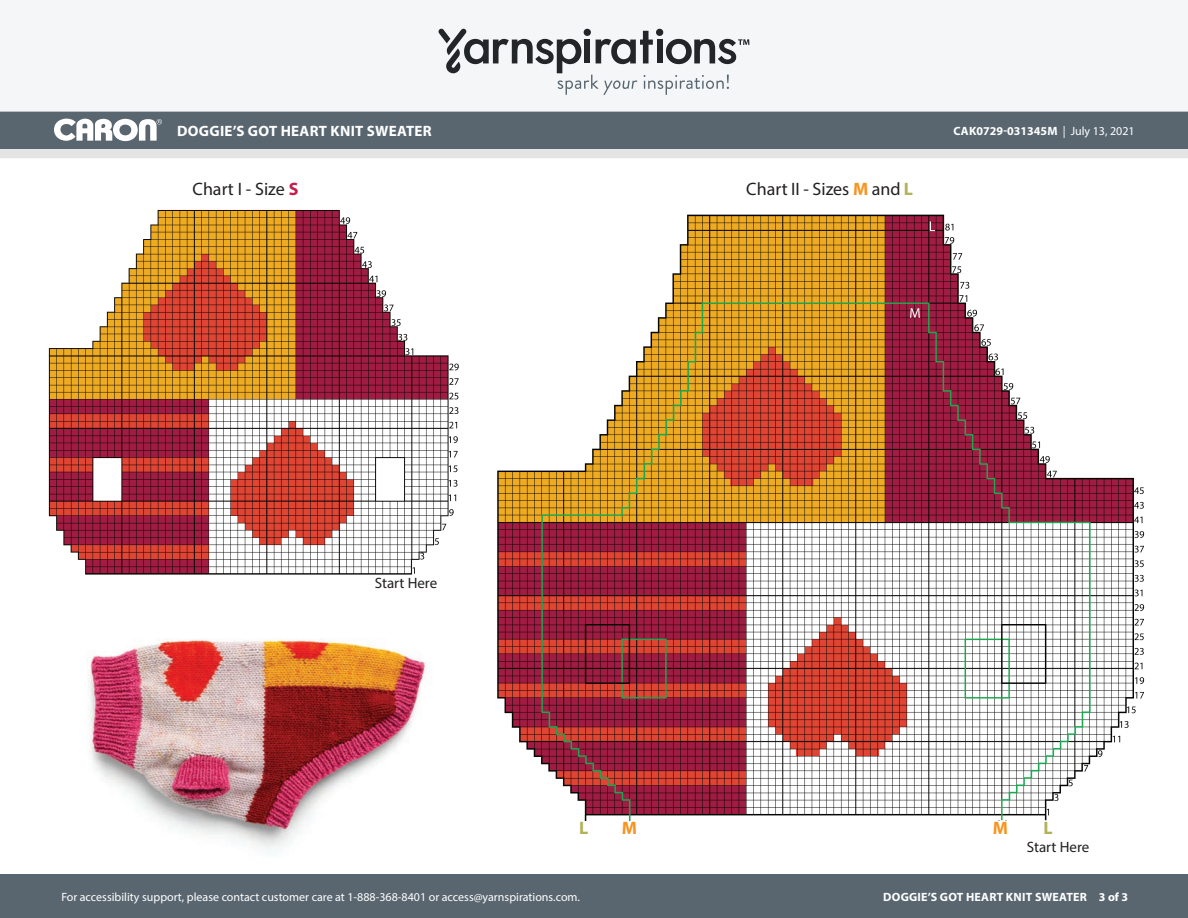
<style>
.page{position:relative;width:1188px;height:918px;background:#fff}
.page>*{position:absolute;margin:0;border:0;box-sizing:border-box;transform-origin:0 0}
.Body_-__Auto_Style_w{font:18px "Myriad Pro";color:#231f20}
.Body_-__Auto_Style_w-2{font:700 18px "Myriad Pro";color:#b2b258}
.Body_-__Auto_Style_w-3{font:700 18px "Myriad Pro";color:#f79420}
.t1{font:700 15px "Myriad Pro";letter-spacing:.02em;color:#fff}
.Body_-__Auto_Style_w-4{font:15px "Myriad Pro";color:#231f20}
.t2{font:12px "Myriad Pro";color:#fff}
.t3{font:700 12px "Myriad Pro";letter-spacing:.02em;color:#fff}
.t4{font:700 12px "Myriad Pro";color:#fff}
.s1{font-weight:400}
.s2{font-weight:700;color:#c41e49}
.s3{font-weight:700;color:#f79420}
.s4{font-weight:700;color:#b2b258}
</style>
<div class="page">
<div style="left:0;top:875px;width:1188px;height:43px;background:#596670"></div>
<div style="left:0;top:149px;width:1188px;height:9px;background:#e4e4e4"></div>
<div style="left:0;top:111px;width:1188px;height:38px;background:#596670"></div>
<div style="left:0;top:0;width:1188px;height:112px;background:#f4f6f7"></div>
<svg style="left:438px;top:29px;width:311px;height:66px"></svg>
<svg style="left:54px;top:119px;width:108px;height:22px"></svg>
<img style="left:48px;top:210px;width:411px;height:365px">
<img style="left:497px;top:214px;width:648px;height:606px">
<img style="left:87px;top:639px;width:340px;height:211px">
<p class="t1" style="left:177px;top:121px;width:256px">DOGGIE’S GOT HEART KNIT SWEATER</p>
<p class="t4" style="left:953px;top:123px;width:183px">CAK0729-031345M <span class="s1">| July 13, 2021</span></p>
<p class="Body_-__Auto_Style_w" style="left:193px;top:178px;width:107px">Chart I - Size <span class="s2">S</span></p>
<p class="Body_-__Auto_Style_w" style="left:746px;top:178px;width:168px">Chart II - Sizes <span class="s3">M</span> and <span class="s4">L</span></p>
<p class="Body_-__Auto_Style_w-4" style="left:375px;top:574px;width:64px">Start Here</p>
<p class="Body_-__Auto_Style_w-2" style="left:579px;top:816px;width:11px">L</p>
<p class="Body_-__Auto_Style_w-3" style="left:622px;top:816px;width:17px">M</p>
<p class="Body_-__Auto_Style_w-3" style="left:993px;top:816px;width:17px">M</p>
<p class="Body_-__Auto_Style_w-2" style="left:1043px;top:816px;width:11px">L</p>
<p class="Body_-__Auto_Style_w-4" style="left:1027px;top:838px;width:64px">Start Here</p>
<p class="t2" style="left:61px;top:889px;width:520px">For accessibility support, please contact customer care at 1-888-368-8401 or access@yarnspirations.com.</p>
<p class="t3" style="left:883px;top:889px;width:246px">DOGGIE’S GOT HEART KNIT SWEATER 3 of 3</p>
</div>
